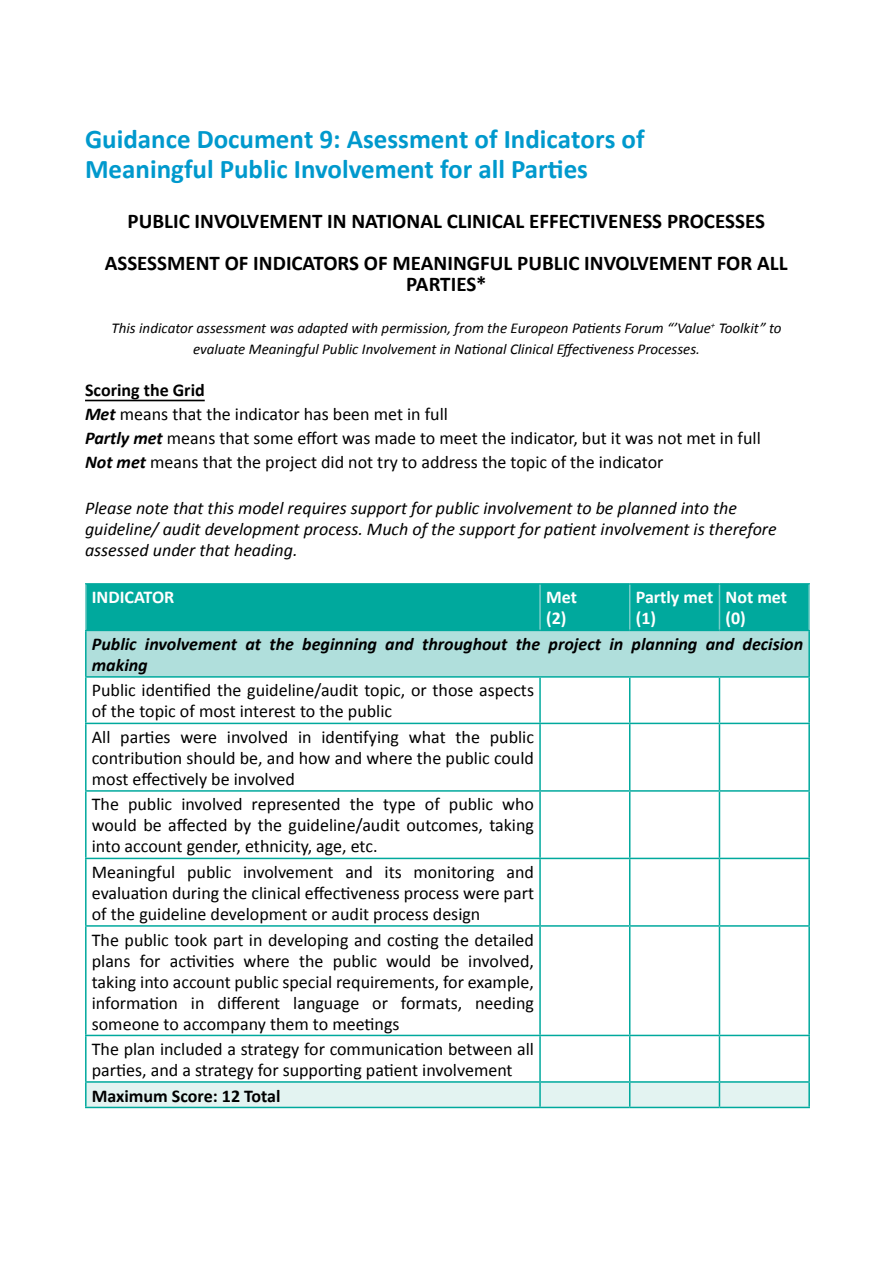
<style>
.page{position:relative;width:893px;height:1263px;background:#fff}
.page>*{position:absolute;margin:0;border:0;box-sizing:border-box;transform-origin:0 0}
.t1{font:700 27px/30px "Calibri";color:#0099cd}
.t2{font:700 21px/42px "Calibri";color:#000;text-align:center}
.t3{font:18px/21px "Calibri";color:#000;text-align:justify}
.t4{font:italic 18px/21px "Calibri";color:#000}
.t5{font:italic 700 18px/21px "Calibri";color:#000}
.t6{font:700 18px/21px "Calibri";color:#fff}
.t7{font:700 18px "Calibri";color:#000}
.t8{font:italic 15px/21px "Calibri";color:#000;text-align:center}
.s1{font-weight:700}
.s2{font-weight:700;font-style:italic}
</style>
<div class="page">
<hr style="left:85px;top:400px;width:120px;height:1px;background:#000">
<div style="left:87px;top:585px;width:721px;height:45px;background:#00a99d"></div>
<div style="left:86px;top:630px;width:723px;height:47px;background:#b0dfdc"></div>
<hr style="left:85px;top:631px;width:2px;height:45px;background:#00a99d">
<hr style="left:808px;top:631px;width:2px;height:45px;background:#00a99d">
<hr style="left:85px;top:676px;width:455px;height:2px;background:#00a99d">
<hr style="left:85px;top:678px;width:2px;height:45px;background:#00a99d">
<hr style="left:540px;top:676px;width:90px;height:2px;background:#00a99d">
<hr style="left:539px;top:678px;width:2px;height:45px;background:#00a99d">
<hr style="left:630px;top:676px;width:89px;height:2px;background:#00a99d">
<hr style="left:629px;top:678px;width:1px;height:45px;background:#00a99d">
<hr style="left:719px;top:676px;width:91px;height:2px;background:#00a99d">
<hr style="left:719px;top:678px;width:1px;height:45px;background:#00a99d">
<hr style="left:808px;top:678px;width:2px;height:45px;background:#00a99d">
<hr style="left:85px;top:723px;width:455px;height:1px;background:#00a99d">
<hr style="left:85px;top:724px;width:2px;height:66px;background:#00a99d">
<hr style="left:540px;top:723px;width:90px;height:1px;background:#00a99d">
<hr style="left:539px;top:724px;width:2px;height:66px;background:#00a99d">
<hr style="left:630px;top:723px;width:89px;height:1px;background:#00a99d">
<hr style="left:629px;top:724px;width:1px;height:66px;background:#00a99d">
<hr style="left:719px;top:723px;width:91px;height:1px;background:#00a99d">
<hr style="left:719px;top:724px;width:1px;height:66px;background:#00a99d">
<hr style="left:808px;top:724px;width:2px;height:66px;background:#00a99d">
<hr style="left:85px;top:790px;width:455px;height:2px;background:#00a99d">
<hr style="left:85px;top:792px;width:2px;height:66px;background:#00a99d">
<hr style="left:540px;top:790px;width:90px;height:2px;background:#00a99d">
<hr style="left:539px;top:792px;width:2px;height:66px;background:#00a99d">
<hr style="left:630px;top:790px;width:89px;height:2px;background:#00a99d">
<hr style="left:629px;top:792px;width:1px;height:66px;background:#00a99d">
<hr style="left:719px;top:790px;width:91px;height:2px;background:#00a99d">
<hr style="left:719px;top:792px;width:1px;height:66px;background:#00a99d">
<hr style="left:808px;top:792px;width:2px;height:66px;background:#00a99d">
<hr style="left:85px;top:858px;width:455px;height:1px;background:#00a99d">
<hr style="left:85px;top:859px;width:2px;height:66px;background:#00a99d">
<hr style="left:540px;top:858px;width:90px;height:1px;background:#00a99d">
<hr style="left:539px;top:859px;width:2px;height:66px;background:#00a99d">
<hr style="left:630px;top:858px;width:89px;height:1px;background:#00a99d">
<hr style="left:629px;top:859px;width:1px;height:66px;background:#00a99d">
<hr style="left:719px;top:858px;width:91px;height:1px;background:#00a99d">
<hr style="left:719px;top:859px;width:1px;height:66px;background:#00a99d">
<hr style="left:808px;top:859px;width:2px;height:66px;background:#00a99d">
<hr style="left:85px;top:925px;width:455px;height:2px;background:#00a99d">
<hr style="left:85px;top:927px;width:2px;height:108px;background:#00a99d">
<hr style="left:540px;top:925px;width:90px;height:2px;background:#00a99d">
<hr style="left:539px;top:927px;width:2px;height:108px;background:#00a99d">
<hr style="left:630px;top:925px;width:89px;height:2px;background:#00a99d">
<hr style="left:629px;top:927px;width:1px;height:108px;background:#00a99d">
<hr style="left:719px;top:925px;width:91px;height:2px;background:#00a99d">
<hr style="left:719px;top:927px;width:1px;height:108px;background:#00a99d">
<hr style="left:808px;top:927px;width:2px;height:108px;background:#00a99d">
<hr style="left:85px;top:1035px;width:455px;height:1px;background:#00a99d">
<hr style="left:85px;top:1036px;width:2px;height:45px;background:#00a99d">
<hr style="left:540px;top:1035px;width:90px;height:1px;background:#00a99d">
<hr style="left:539px;top:1036px;width:2px;height:45px;background:#00a99d">
<hr style="left:630px;top:1035px;width:89px;height:1px;background:#00a99d">
<hr style="left:629px;top:1036px;width:1px;height:45px;background:#00a99d">
<hr style="left:719px;top:1035px;width:91px;height:1px;background:#00a99d">
<hr style="left:719px;top:1036px;width:1px;height:45px;background:#00a99d">
<hr style="left:808px;top:1036px;width:2px;height:45px;background:#00a99d">
<hr style="left:85px;top:1081px;width:455px;height:2px;background:#00a99d">
<hr style="left:85px;top:1083px;width:2px;height:24px;background:#00a99d">
<hr style="left:540px;top:1081px;width:90px;height:2px;background:#00a99d">
<hr style="left:630px;top:1081px;width:89px;height:2px;background:#00a99d">
<hr style="left:719px;top:1081px;width:91px;height:2px;background:#00a99d">
<svg style="left:86px;top:1082px;width:723px;height:25px;background:#d8efed"></svg>
<hr style="left:808px;top:1083px;width:2px;height:24px;background:#00a99d">
<hr style="left:85px;top:1107px;width:455px;height:1px;background:#00a99d">
<hr style="left:540px;top:1107px;width:90px;height:1px;background:#00a99d">
<hr style="left:630px;top:1107px;width:89px;height:1px;background:#00a99d">
<hr style="left:719px;top:1107px;width:91px;height:1px;background:#00a99d">
<hr style="left:85px;top:583px;width:455px;height:2px;background:#00a99d">
<hr style="left:540px;top:583px;width:90px;height:2px;background:#00a99d">
<hr style="left:630px;top:583px;width:89px;height:2px;background:#00a99d">
<hr style="left:719px;top:583px;width:91px;height:2px;background:#00a99d">
<hr style="left:85px;top:630px;width:455px;height:1px;background:#00a99d">
<hr style="left:540px;top:630px;width:90px;height:1px;background:#00a99d">
<hr style="left:630px;top:630px;width:89px;height:1px;background:#00a99d">
<hr style="left:719px;top:630px;width:91px;height:1px;background:#00a99d">
<hr style="left:85px;top:585px;width:2px;height:45px;background:#7acdc8">
<hr style="left:539px;top:585px;width:2px;height:45px;background:#7acdc8">
<hr style="left:629px;top:585px;width:1px;height:45px;background:#7acdc8">
<hr style="left:719px;top:585px;width:1px;height:45px;background:#7acdc8">
<hr style="left:808px;top:585px;width:2px;height:45px;background:#7acdc8">
<h1 class="t1" style="left:85px;top:124px;width:561px">Guidance Document 9: Asessment of Indicators of<br>Meaningful Public Involvement for all Parties</h1>
<p class="t2" style="left:105px;top:200px;width:684px">PUBLIC INVOLVEMENT IN NATIONAL CLINICAL EFFECTIVENESS PROCESSES<br>ASSESSMENT OF INDICATORS OF MEANINGFUL PUBLIC INVOLVEMENT FOR ALL</p>
<p class="t2" style="left:406px;top:263px;width:82px">PARTIES*</p>
<p class="t8" style="left:112px;top:317px;width:671px">This indicator assessment was adapted with permission, from the Europeon Patients Forum “’Value<sup>+</sup> Toolkit” to evaluate Meaningful Public Involvement in National Clinical Effectiveness Processes.</p>
<p class="t3" style="left:85px;top:378px;width:677px;line-height:23.9px;text-align:left"><span class="s1">Scoring the Grid<br></span><span class="s2">Met</span> means that the indicator has been met in full<br><span class="s2">Partly met</span> means that some effort was made to meet the indicator, but it was not met in full <span class="s2">Not met</span> means that the project did not try to address the topic of the indicator</p>
<p class="t4" style="left:85px;top:497px;width:693px">Please note that this model requires support for public involvement to be planned into the guideline/ audit development process. Much of the support for patient involvement is therefore assessed under that heading.</p>
<p class="t6" style="left:92px;top:587px;width:84px">INDICATOR</p>
<p class="t6" style="left:546px;top:587px;width:32px">Met (2)</p>
<p class="t6" style="left:636px;top:587px;width:79px">Partly met (1)</p>
<p class="t6" style="left:725px;top:587px;width:63px">Not met (0)</p>
<p class="t5" style="left:92px;top:633px;width:713px">Public involvement at the beginning and throughout the project in planning and decision making</p>
<p class="t3" style="left:92px;top:680px;width:444px">Public identified the guideline/audit topic, or those aspects of the topic of most interest to the public</p>
<p class="t3" style="left:92px;top:726px;width:444px">All parties were involved in identifying what the public contribution should be, and how and where the public could most effectively be involved</p>
<p class="t3" style="left:92px;top:794px;width:444px">The public involved represented the type of public who would be affected by the guideline/audit outcomes, taking into account gender, ethnicity, age, etc.</p>
<p class="t3" style="left:92px;top:861px;width:444px">Meaningful public involvement and its monitoring and evaluation during the clinical effectiveness process were part of the guideline development or audit process design</p>
<p class="t3" style="left:92px;top:929px;width:444px">The public took part in developing and costing the detailed plans for activities where the public would be involved, taking into account public special requirements, for example, information in different language or formats, needing someone to accompany them to meetings</p>
<p class="t3" style="left:92px;top:1039px;width:444px">The plan included a strategy for communication between all parties, and a strategy for supporting patient involvement</p>
<p class="t7" style="left:92px;top:1084px;width:190px">Maximum Score: 12 Total</p>
</div>
